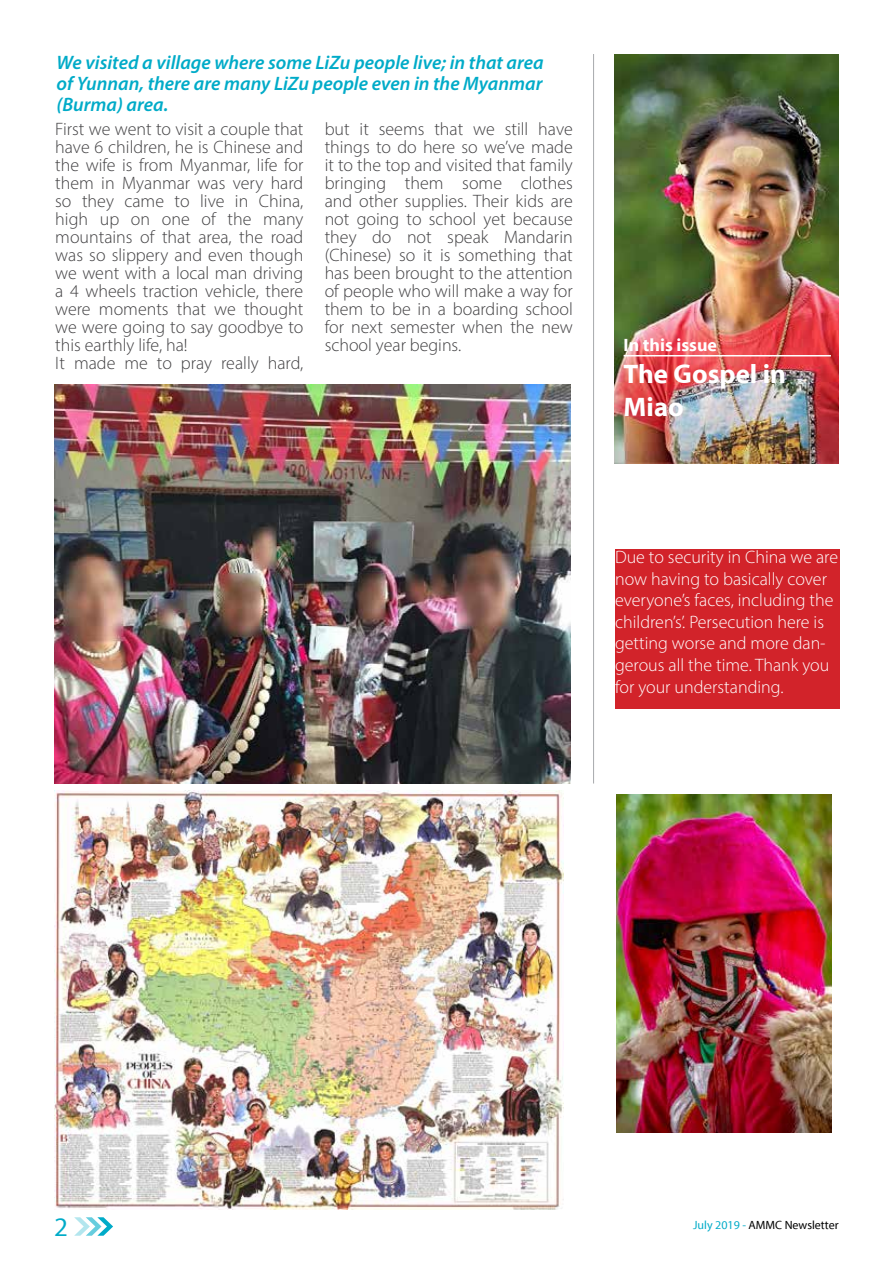
<style>
.page{position:relative;width:893px;height:1263px;background:#fff}
.page>*{position:absolute;margin:0;border:0;box-sizing:border-box;transform-origin:0 0}
.t1{font:700 27px/32.4px "Myriad Pro";color:#fff}
.t2{font:27px "Myriad Pro";color:#00abc8}
.t3{font:italic 600 19.5px/21px "Myriad Pro";color:#00abc8;text-align:justify}
.t4{font:300 18px/18px "Myriad Pro";color:#414042}
.t5{font:300 18px/21.6px "Myriad Pro";color:#fff}
.t6{font:700 18px "Myriad Pro";color:#fff}
.t7{font:12px "Myriad Pro";color:#000}
.s1{color:#00abc8}
</style>
<div class="page">
<svg style="left:74px;top:1217px;width:39px;height:19px"></svg>
<img style="left:54px;top:385px;width:517px;height:398px">
<hr style="left:593px;top:54px;width:1px;height:729px;background:#a7a9ac">
<img style="left:615px;top:54px;width:224px;height:409px">
<hr style="left:624px;top:355px;width:207px;height:1px;background:#fff">
<div style="left:615px;top:549px;width:224px;height:160px;background:#d2232a"></div>
<img style="left:616px;top:795px;width:216px;height:337px">
<img style="left:54px;top:791px;width:509px;height:419px">
<p class="t3" style="left:57px;top:51px;width:489px">We visited a village where some LiZu people live; in that area of Yunnan, there are many LiZu people even in the Myanmar (Burma) area.</p>
<p class="t4" style="left:55px;top:119px;width:250px">First we went to visit a couple that have 6 children, he is Chinese and the wife is from Myanmar, life for them in Myanmar was very hard so they came to live in China, high up on one of the many mountains of that area, the road was so slippery and even though we went with a local man driving a 4 wheels traction vehicle, there were moments that we thought we were going to say goodbye to this earthly life, ha!<br>It made me to pray really hard,</p>
<p class="t4" style="left:325px;top:119px;width:250px;text-align:justify">but it seems that we still have things to do here so we’ve made it to the top and visited that family bringing them some clothes and other supplies. Their kids are not going to school yet because they do not speak Mandarin (Chinese) so it is something that has been brought to the attention of people who will make a way for them to be in a boarding school for next semester when the new school year begins.</p>
<p class="t6" style="left:624px;top:333px;width:95px">In this issue</p>
<h1 class="t1" style="left:624px;top:357px;width:164px">The Gospel in<br>Miao</h1>
<p class="t5" style="left:615px;top:546px;width:225px">Due to security in China we are now having to basically cover everyone’s faces, including the children’s’. Persecution here is getting worse and more dan&shy;gerous all the time. Thank you for your understanding.</p>
<h1 class="t2" style="left:54px;top:1210px;width:15px">2</h1>
<p class="t7" style="left:693px;top:1218px;width:147px"><span class="s1">July 2019 -</span> AMMC Newsletter</p>
</div>
